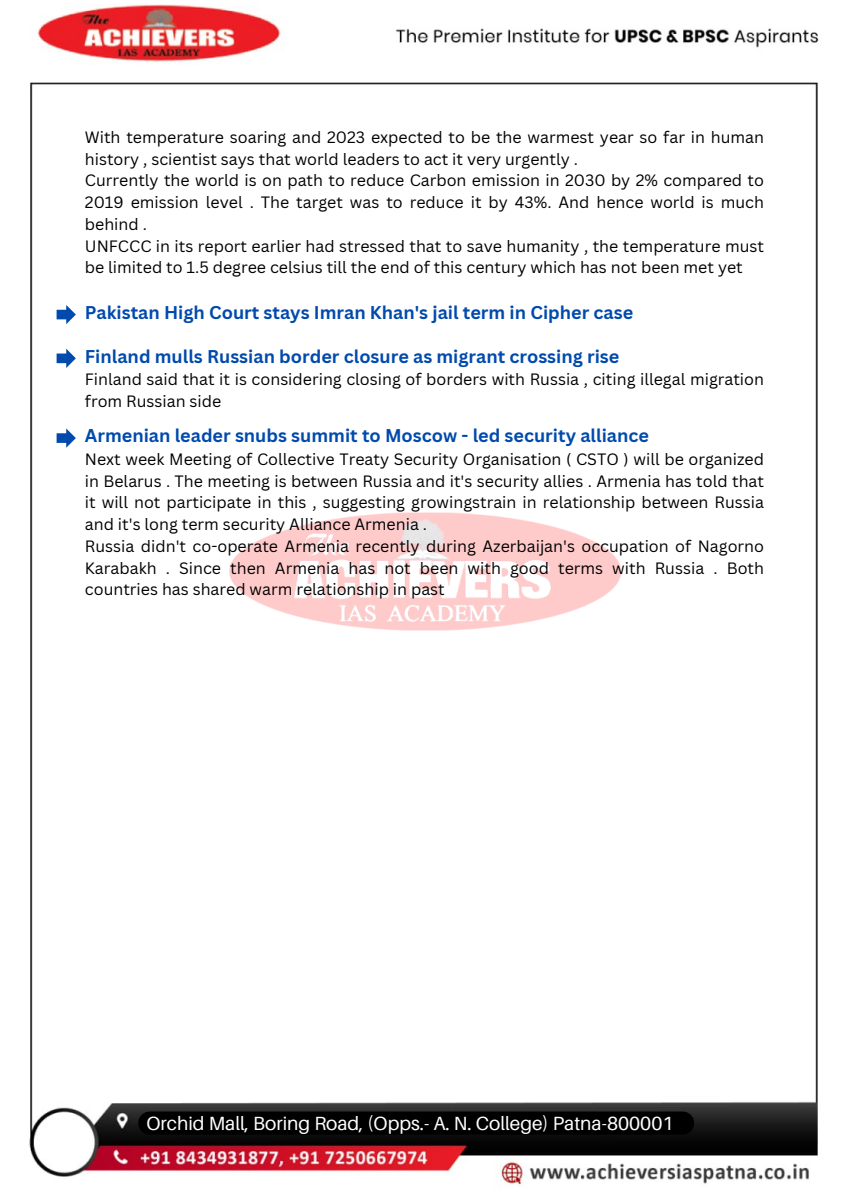
<style>
.page{position:relative;width:849px;height:1200px;background:#fff}
.page>*{position:absolute;margin:0;border:0;box-sizing:border-box;transform-origin:0 0}
.t1{font:19.1px "Aileron";color:#fff}
.t2{font:700 18px "Canva Sans";color:#004aad}
.t3{font:16px/21.8px "Canva Sans";color:#000}
</style>
<div class="page">
<img style="left:29px;top:4px;width:790px;height:1181px">
<img style="left:210px;top:482px;width:433px;height:183px">
<div style="left:138px;top:1112px;width:556px;height:23px;background:#000;border-radius:12px"></div>
<svg style="left:57px;top:349px;width:19px;height:19px"></svg>
<svg style="left:57px;top:428px;width:19px;height:20px"></svg>
<svg style="left:57px;top:305px;width:19px;height:19px"></svg>
<p class="t3" style="left:85px;top:126px;width:680px">With temperature soaring and 2023 expected to be the warmest year so far in human history , scientist says that world leaders to act it very urgently .</p>
<p class="t3" style="left:85px;top:169px;width:680px;text-align:justify">Currently the world is on path to reduce Carbon emission in 2030 by 2% compared to 2019 emission level . The target was to reduce it by 43%. And hence world is much behind .</p>
<p class="t3" style="left:85px;top:234px;width:680px">UNFCCC in its report earlier had stressed that to save humanity , the temperature must be limited to 1.5 degree celsius till the end of this century which has not been met yet</p>
<p class="t2" style="left:85px;top:300px;width:549px">Pakistan High Court stays Imran Khan's jail term in Cipher case</p>
<p class="t2" style="left:85px;top:343px;width:536px">Finland mulls Russian border closure as migrant crossing rise</p>
<p class="t3" style="left:85px;top:368px;width:680px">Finland said that it is considering closing of borders with Russia , citing illegal migration from Russian side</p>
<p class="t2" style="left:85px;top:423px;width:565px">Armenian leader snubs summit to Moscow - led security alliance</p>
<p class="t3" style="left:85px;top:448px;width:680px;text-align:justify">Next week Meeting of Collective Treaty Security Organisation ( CSTO ) will be organized in Belarus . The meeting is between Russia and it's security allies . Armenia has told that it will not participate in this , suggesting growingstrain in relationship between Russia and it's long term security Alliance Armenia .</p>
<p class="t3" style="left:85px;top:535px;width:680px;text-align:justify">Russia didn't co-operate Armenia recently during Azerbaijan's occupation of Nagorno Karabakh . Since then Armenia has not been with good terms with Russia . Both countries has shared warm relationship in past</p>
<p class="t1" style="left:146px;top:1111px;width:528px">Orchid Mall, Boring Road, (Opps.- A. N. College) Patna-800001</p>
</div>
